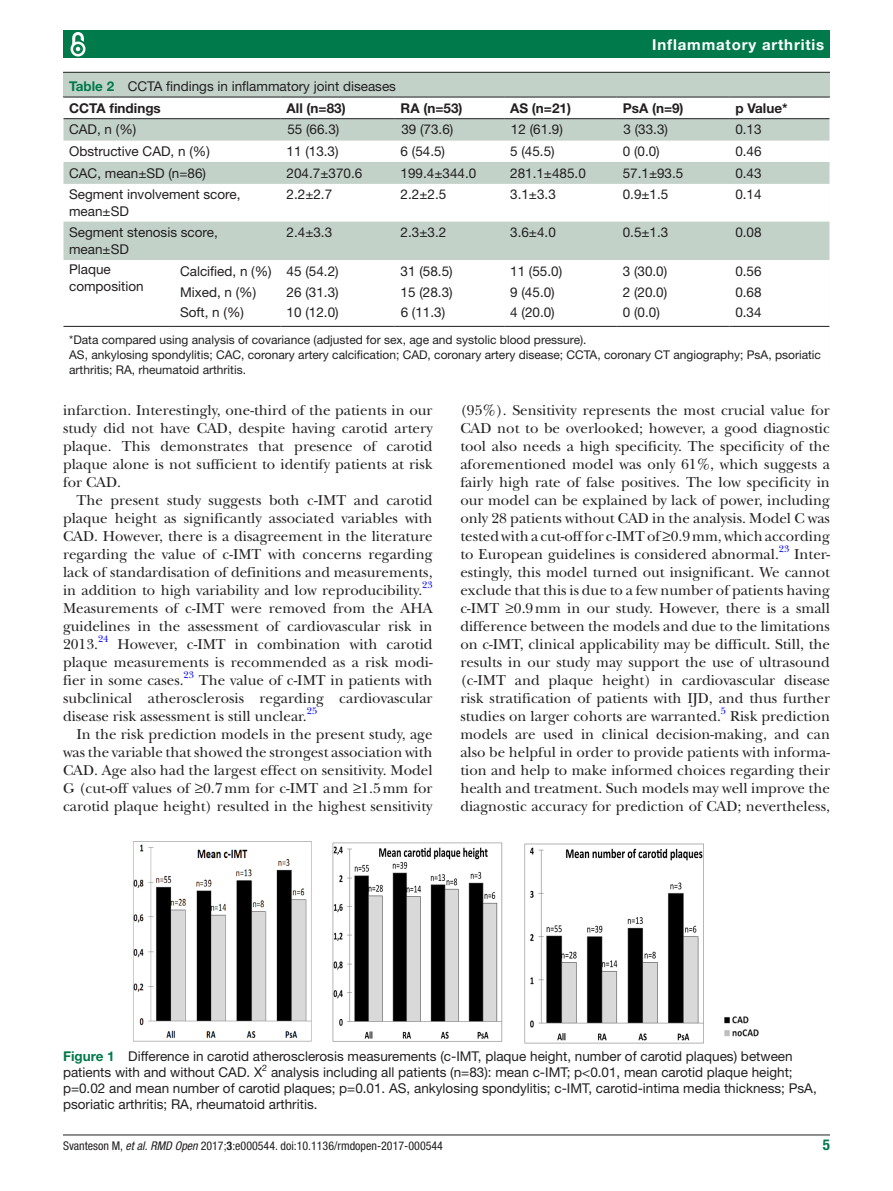
<style>
.page{position:relative;width:893px;height:1191px;background:#fff}
.page>*{position:absolute;margin:0;border:0;box-sizing:border-box;transform-origin:0 0}
.t1{font:15px/18px "New Baskerville";color:#231f20;text-align:justify}
.t2{font:700 15px "Helvetica Neue LT Std";letter-spacing:.055em;color:#fff}
.t3{font:700 condensed 15px "Helvetica Neue LT Std";color:#007a4b}
.t4{font:13.5px/16.5px "Helvetica Neue LT Std";color:#231f20}
.t5{font:700 13.5px "Helvetica Neue LT Std";color:#231f20}
.t6{font:12px/15px "Helvetica Neue LT Std";color:#231f20}
.t7{font:condensed 12px "Helvetica Neue LT Std";color:#231f20}
.t8{font:9.9px "New Baskerville";color:#00f}
.s1{font-weight:700;color:#007a4b}
.s2{font-weight:700}
.s3{font-style:italic}
</style>
<div class="page">
<hr style="left:63px;top:1134px;width:767px;height:1px;background:#231f20">
<div style="left:63px;top:31px;width:767px;height:27px;background:#007a4b"></div>
<svg style="left:70px;top:32px;width:16px;height:25px"></svg>
<div style="left:74px;top:45px;width:8px;height:8px;border:1px solid #007a4b;border-radius:50%"></div>
<div style="left:63px;top:73px;width:767px;height:301px;background:#c2d2c9"></div>
<hr style="left:63px;top:72px;width:767px;height:1px;background:#231f20">
<div style="left:64px;top:98px;width:766px;height:275px;background:#fff"></div>
<svg style="left:64px;top:119px;width:766px;height:141px"></svg>
<hr style="left:63px;top:97px;width:111px;height:1px;background:#231f20">
<hr style="left:174px;top:97px;width:107px;height:1px;background:#231f20">
<hr style="left:63px;top:118px;width:111px;height:1px;background:#231f20">
<hr style="left:174px;top:118px;width:107px;height:1px;background:#231f20">
<hr style="left:281px;top:97px;width:114px;height:1px;background:#231f20">
<hr style="left:281px;top:118px;width:114px;height:1px;background:#231f20">
<hr style="left:395px;top:97px;width:109px;height:1px;background:#231f20">
<hr style="left:395px;top:118px;width:109px;height:1px;background:#231f20">
<hr style="left:504px;top:97px;width:113px;height:1px;background:#231f20">
<hr style="left:504px;top:118px;width:113px;height:1px;background:#231f20">
<hr style="left:617px;top:97px;width:112px;height:1px;background:#231f20">
<hr style="left:617px;top:118px;width:112px;height:1px;background:#231f20">
<hr style="left:729px;top:97px;width:101px;height:1px;background:#231f20">
<hr style="left:729px;top:118px;width:101px;height:1px;background:#231f20">
<hr style="left:174px;top:326px;width:107px;height:1px;background:#231f20">
<hr style="left:281px;top:326px;width:114px;height:1px;background:#231f20">
<hr style="left:395px;top:326px;width:109px;height:1px;background:#231f20">
<hr style="left:504px;top:326px;width:113px;height:1px;background:#231f20">
<hr style="left:617px;top:326px;width:112px;height:1px;background:#231f20">
<hr style="left:63px;top:326px;width:111px;height:1px;background:#231f20">
<hr style="left:729px;top:326px;width:101px;height:1px;background:#231f20">
<svg style="left:63px;top:97px;width:1px;height:87px"></svg>
<hr style="left:63px;top:184px;width:1px;height:38px;background:#fff">
<hr style="left:63px;top:222px;width:1px;height:38px;background:#fff">
<svg style="left:63px;top:260px;width:1px;height:66px"></svg>
<hr style="left:63px;top:326px;width:1px;height:48px;background:#fff">
<hr style="left:63px;top:343px;width:767px;height:2px;background:#fff">
<hr style="left:63px;top:373px;width:767px;height:2px;background:#fff">
<img style="left:133px;top:841px;width:626px;height:202px">
<p class="t2" style="left:652px;top:35px;width:173px">Inflammatory arthritis</p>
<p class="t4" style="left:69px;top:75px;width:329px;line-height:22px"><span class="s1">Table 2</span> CCTA findings in inflammatory joint diseases<br><span class="s2">CCTA findings</span></p>
<p class="t5" style="left:287px;top:99px;width:61px">All (n=83)</p>
<p class="t5" style="left:401px;top:99px;width:63px">RA (n=53)</p>
<p class="t5" style="left:510px;top:99px;width:62px">AS (n=21)</p>
<p class="t5" style="left:623px;top:99px;width:62px">PsA (n=9)</p>
<p class="t5" style="left:735px;top:99px;width:54px">p Value*</p>
<p class="t4" style="left:69px;top:121px;width:69px">CAD, n (%)</p>
<p class="t4" style="left:287px;top:121px;width:54px">55 (66.3)</p>
<p class="t4" style="left:401px;top:121px;width:54px">39 (73.6)</p>
<p class="t4" style="left:511px;top:121px;width:54px">12 (61.9)</p>
<p class="t4" style="left:623px;top:121px;width:46px">3 (33.3)</p>
<p class="t4" style="left:735px;top:121px;width:28px">0.13</p>
<p class="t4" style="left:69px;top:143px;width:142px">Obstructive CAD, n (%)</p>
<p class="t4" style="left:287px;top:143px;width:54px">11 (13.3)</p>
<p class="t4" style="left:401px;top:143px;width:46px">6 (54.5)</p>
<p class="t4" style="left:510px;top:143px;width:46px">5 (45.5)</p>
<p class="t4" style="left:623px;top:143px;width:39px">0 (0.0)</p>
<p class="t4" style="left:735px;top:143px;width:28px">0.46</p>
<p class="t4" style="left:69px;top:164px;width:138px">CAC, mean±SD (n=86)</p>
<p class="t4" style="left:287px;top:164px;width:77px">204.7±370.6</p>
<p class="t4" style="left:401px;top:164px;width:77px">199.4±344.0</p>
<p class="t4" style="left:510px;top:164px;width:77px">281.1±485.0</p>
<p class="t4" style="left:623px;top:164px;width:62px">57.1±93.5</p>
<p class="t4" style="left:735px;top:164px;width:28px">0.43</p>
<p class="t4" style="left:69px;top:186px;width:173px">Segment involvement score, mean±SD</p>
<p class="t4" style="left:287px;top:186px;width:47px">2.2±2.7</p>
<p class="t4" style="left:401px;top:186px;width:47px">2.2±2.5</p>
<p class="t4" style="left:510px;top:186px;width:47px">3.1±3.3</p>
<p class="t4" style="left:623px;top:186px;width:47px">0.9±1.5</p>
<p class="t4" style="left:735px;top:186px;width:28px">0.14</p>
<p class="t4" style="left:69px;top:224px;width:150px">Segment stenosis score, mean±SD</p>
<p class="t4" style="left:287px;top:224px;width:47px">2.4±3.3</p>
<p class="t4" style="left:401px;top:224px;width:47px">2.3±3.2</p>
<p class="t4" style="left:510px;top:224px;width:47px">3.6±4.0</p>
<p class="t4" style="left:623px;top:224px;width:47px">0.5±1.3</p>
<p class="t4" style="left:735px;top:224px;width:28px">0.08</p>
<p class="t4" style="left:69px;top:261px;width:76px">Plaque composition</p>
<p class="t4" style="left:180px;top:262px;width:160px">Calcified, n (%) 45 (54.2)</p>
<p class="t4" style="left:401px;top:262px;width:54px">31 (58.5)</p>
<p class="t4" style="left:510px;top:262px;width:54px">11 (55.0)</p>
<p class="t4" style="left:623px;top:262px;width:46px">3 (30.0)</p>
<p class="t4" style="left:735px;top:262px;width:28px">0.56</p>
<p class="t4" style="left:180px;top:284px;width:78px">Mixed, n (%)</p>
<p class="t4" style="left:287px;top:284px;width:54px">26 (31.3)</p>
<p class="t4" style="left:401px;top:284px;width:54px">15 (28.3)</p>
<p class="t4" style="left:510px;top:284px;width:46px">9 (45.0)</p>
<p class="t4" style="left:623px;top:284px;width:46px">2 (20.0)</p>
<p class="t4" style="left:735px;top:284px;width:28px">0.68</p>
<p class="t4" style="left:180px;top:304px;width:66px">Soft, n (%)</p>
<p class="t4" style="left:287px;top:304px;width:54px">10 (12.0)</p>
<p class="t4" style="left:401px;top:304px;width:46px">6 (11.3)</p>
<p class="t4" style="left:510px;top:304px;width:46px">4 (20.0)</p>
<p class="t4" style="left:623px;top:304px;width:39px">0 (0.0)</p>
<p class="t4" style="left:735px;top:304px;width:28px">0.34</p>
<p class="t6" style="left:69px;top:332px;width:753px">*Data compared using analysis of covariance (adjusted for sex, age and systolic blood pressure).<br>AS, ankylosing spondylitis; CAC, coronary artery calcification; CAD, coronary artery disease; CCTA, coronary CT angiography; PsA, psoriatic arthritis; RA, rheumatoid arthritis.</p>
<p class="t1" style="left:63px;top:401px;width:371px">infarction. Interestingly, one-third of the patients in our study did not have CAD, despite having carotid artery plaque. This demonstrates that presence of carotid plaque alone is not sufficient to identify patients at risk for CAD.</p>
<p class="t1" style="left:63px;top:491px;width:371px;text-indent:14px">The present study suggests both c-IMT and carotid plaque height as significantly associated variables with CAD. However, there is a disagreement in the literature regarding the value of c-IMT with concerns regarding lack of standardisation of definitions and measurements, in addition to high variability and low reproducibility.<sup>23<br></sup>Measurements of c-IMT were removed from the AHA guidelines in the assessment of cardiovascular risk in 2013.</p>
<p class="t8" style="left:98px;top:633px;width:12px">24</p>
<p class="t1" style="left:63px;top:635px;width:371px;text-indent:55px">However, c-IMT in combination with carotid plaque measurements is recommended as a risk modi&shy;fier in some cases.</p>
<p class="t8" style="left:184px;top:669px;width:12px">23</p>
<p class="t1" style="left:63px;top:671px;width:371px;text-indent:136px">The value of c-IMT in patients with subclinical atherosclerosis regarding cardiovascular disease risk assessment is still unclear.</p>
<p class="t8" style="left:307px;top:705px;width:12px">25</p>
<p class="t1" style="left:63px;top:725px;width:371px;text-indent:14px">In the risk prediction models in the present study, age was the variable that showed the strongest association with CAD. Age also had the largest effect on sensitivity. Model G (cut-off values of ≥0.7mm for c-IMT and ≥1.5mm for carotid plaque height) resulted in the highest sensitivity</p>
<p class="t1" style="left:460px;top:401px;width:371px">(95%). Sensitivity represents the most crucial value for CAD not to be overlooked; however, a good diagnostic tool also needs a high specificity. The specificity of the aforementioned model was only 61%, which suggests a fairly high rate of false positives. The low specificity in our model can be explained by lack of power, including only 28 patients without CAD in the analysis. Model C was tested with a cut-off for c-IMT of ≥0.9mm, which according to European guidelines is considered abnormal.</p>
<p class="t8" style="left:779px;top:543px;width:12px">23</p>
<p class="t1" style="left:460px;top:545px;width:371px;text-indent:334px">Inter&shy;estingly, this model turned out insignificant. We cannot exclude that this is due to a few number of patients having c-IMT ≥0.9mm in our study. However, there is a small difference between the models and due to the limitations on c-IMT, clinical applicability may be difficult. Still, the results in our study may support the use of ultrasound (c-IMT and plaque height) in cardiovascular disease risk stratification of patients with IJD, and thus further studies on larger cohorts are warranted.</p>
<p class="t8" style="left:721px;top:705px;width:7px">5</p>
<p class="t1" style="left:460px;top:707px;width:371px;text-indent:270px">Risk prediction models are used in clinical decision-making, and can also be helpful in order to provide patients with informa&shy;tion and help to make informed choices regarding their health and treatment. Such models may well improve the diagnostic accuracy for prediction of CAD; nevertheless,</p>
<p class="t4" style="left:63px;top:1047px;width:755px"><span class="s1">Figure 1</span> Difference in carotid atherosclerosis measurements (c-IMT, plaque height, number of carotid plaques) between patients with and without CAD. X<sup>2</sup> analysis including all patients (n=83): mean c-IMT; p&lt;0.01, mean carotid plaque height; p=0.02 and mean number of carotid plaques; p=0.01. AS, ankylosing spondylitis; c-IMT, carotid-intima media thickness; PsA, psoriatic arthritis; RA, rheumatoid arthritis.</p>
<p class="t7" style="left:63px;top:1138px;width:382px">Svanteson M, <span class="s3">et al</span>. <span class="s3">RMD Open</span> 2017;<span class="s2">3</span>:e000544. doi:10.1136/rmdopen-2017-000544</p>
<p class="t3" style="left:823px;top:1135px;width:9px">5</p>
</div>
